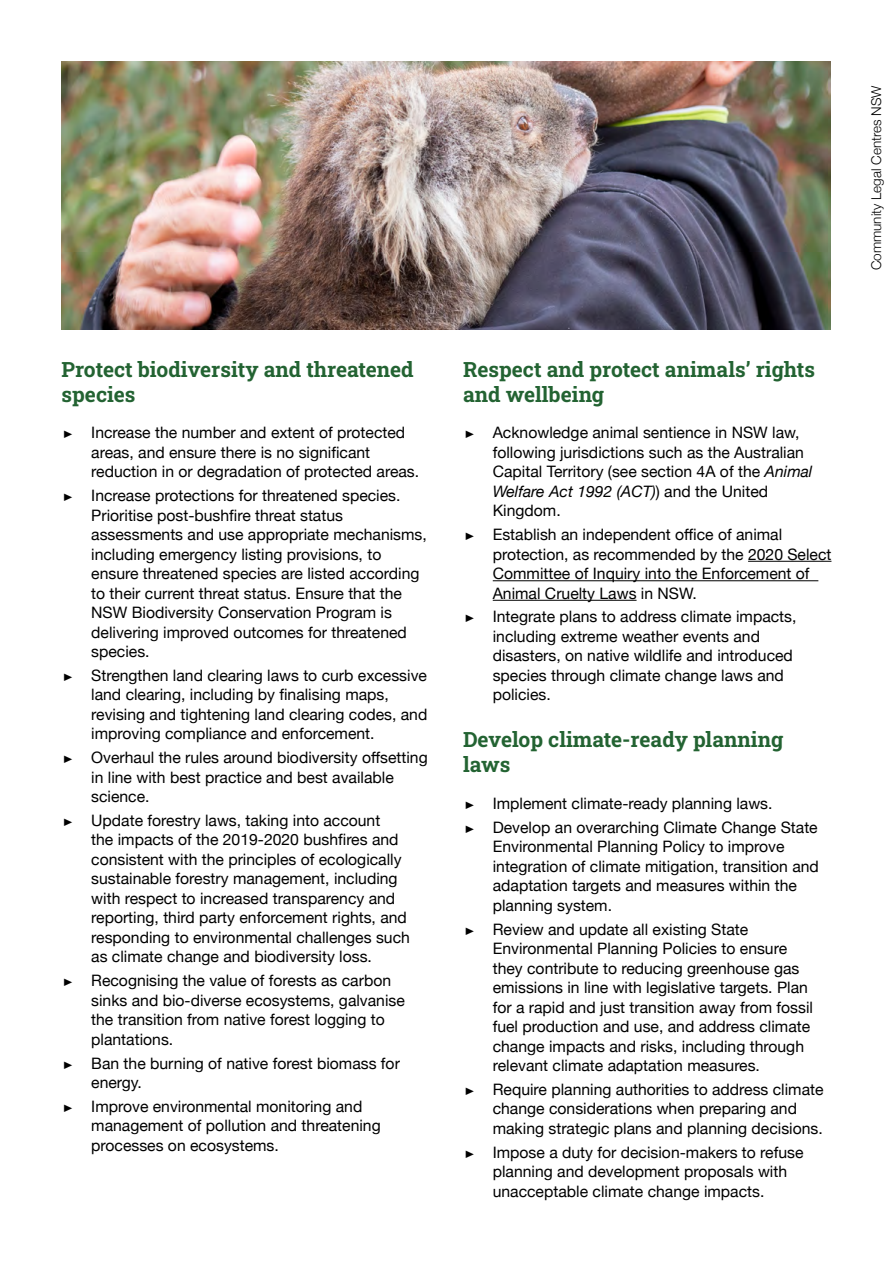
<style>
.page{position:relative;width:893px;height:1263px;background:#fff}
.page>*{position:absolute;margin:0;border:0;box-sizing:border-box;transform-origin:0 0}
.t1{font:21px/25.2px "Roboto Slab";color:#236332}
.t2{font:15.75px/19.5px "Helvetica Neue";color:#000}
.t3{font:300 13.5px "Helvetica Neue";color:#000}
.s1{font-size:10.5px}
.s2{font-style:italic}
</style>
<div class="page">
<hr style="left:748px;top:561px;width:83px;height:1px;background:#000">
<hr style="left:493px;top:580px;width:325px;height:1px;background:#000">
<hr style="left:493px;top:600px;width:144px;height:1px;background:#000">
<img style="left:62px;top:62px;width:769px;height:268px">
<h1 class="t1" style="left:62px;top:356px;width:354px">Protect biodiversity and threatened species</h1>
<p class="t2" style="left:91px;top:423px;width:329px;text-indent:-30px"><span class="s1">࢝</span> Increase the number and extent of protected areas, and ensure there is no significant reduction in or degradation of protected areas.</p>
<p class="t2" style="left:91px;top:486px;width:337px;text-indent:-30px"><span class="s1">࢝</span> Increase protections for threatened species.<br>Prioritise post-bushfire threat status assessments and use appropriate mechanisms, including emergency listing provisions, to ensure threatened species are listed according to their current threat status. Ensure that the NSW Biodiversity Conservation Program is delivering improved outcomes for threatened species.</p>
<p class="t2" style="left:91px;top:665px;width:338px;text-indent:-30px"><span class="s1">࢝</span> Strengthen land clearing laws to curb excessive land clearing, including by finalising maps, revising and tightening land clearing codes, and improving compliance and enforcement.</p>
<p class="t2" style="left:91px;top:748px;width:338px;text-indent:-30px"><span class="s1">࢝</span> Overhaul the rules around biodiversity offsetting in line with best practice and best available science.</p>
<p class="t2" style="left:91px;top:810px;width:320px;text-indent:-30px"><span class="s1">࢝</span> Update forestry laws, taking into account<br>the impacts of the 2019-2020 bushfires and consistent with the principles of ecologically sustainable forestry management, including with respect to increased transparency and reporting, third party enforcement rights, and responding to environmental challenges such as climate change and biodiversity loss.</p>
<p class="t2" style="left:91px;top:971px;width:315px;text-indent:-30px"><span class="s1">࢝</span> Recognising the value of forests as carbon sinks and bio-diverse ecosystems, galvanise the transition from native forest logging to plantations.</p>
<p class="t2" style="left:91px;top:1053px;width:310px;text-indent:-30px"><span class="s1">࢝</span> Ban the burning of native forest biomass for energy.</p>
<p class="t2" style="left:91px;top:1096px;width:291px;text-indent:-30px"><span class="s1">࢝</span> Improve environmental monitoring and management of pollution and threatening processes on ecosystems.</p>
<h1 class="t1" style="left:463px;top:356px;width:354px">Respect and protect animals’ rights and wellbeing</h1>
<p class="t2" style="left:493px;top:423px;width:321px;text-indent:-30px"><span class="s1">࢝</span> Acknowledge animal sentience in NSW law, following jurisdictions such as the Australian Capital Territory (see section 4A of the <span class="s2">Animal Welfare Act 1992 (ACT)</span>) and the United Kingdom.</p>
<p class="t2" style="left:493px;top:525px;width:340px;text-indent:-30px"><span class="s1">࢝</span> Establish an independent office of animal protection, as recommended by the 2020 Select Committee of Inquiry into the Enforcement of Animal Cruelty Laws in NSW.</p>
<p class="t2" style="left:493px;top:607px;width:305px;text-indent:-30px"><span class="s1">࢝</span> Integrate plans to address climate impacts, including extreme weather events and disasters, on native wildlife and introduced species through climate change laws and policies.</p>
<h1 class="t1" style="left:463px;top:726px;width:322px">Develop climate-ready planning laws</h1>
<p class="t2" style="left:463px;top:791px;width:356px;line-height:23.7px"><span class="s1">࢝</span> Implement climate-ready planning laws.<br><span class="s1">࢝</span> Develop an overarching Climate Change State</p>
<p class="t2" style="left:493px;top:837px;width:328px">Environmental Planning Policy to improve integration of climate mitigation, transition and adaptation targets and measures within the planning system.</p>
<p class="t2" style="left:493px;top:919px;width:322px;text-indent:-30px"><span class="s1">࢝</span> Review and update all existing State Environmental Planning Policies to ensure they contribute to reducing greenhouse gas emissions in line with legislative targets. Plan for a rapid and just transition away from fossil fuel production and use, and address climate change impacts and risks, including through relevant climate adaptation measures.</p>
<p class="t2" style="left:493px;top:1079px;width:332px;text-indent:-30px"><span class="s1">࢝</span> Require planning authorities to address climate change considerations when preparing and making strategic plans and planning decisions.</p>
<p class="t2" style="left:493px;top:1142px;width:312px;text-indent:-30px"><span class="s1">࢝</span> Impose a duty for decision-makers to refuse planning and development proposals with unacceptable climate change impacts.</p>
<p class="t3" style="left:868px;top:270px;width:186px;rotate:-90deg">Community Legal Centres NSW</p>
</div>
